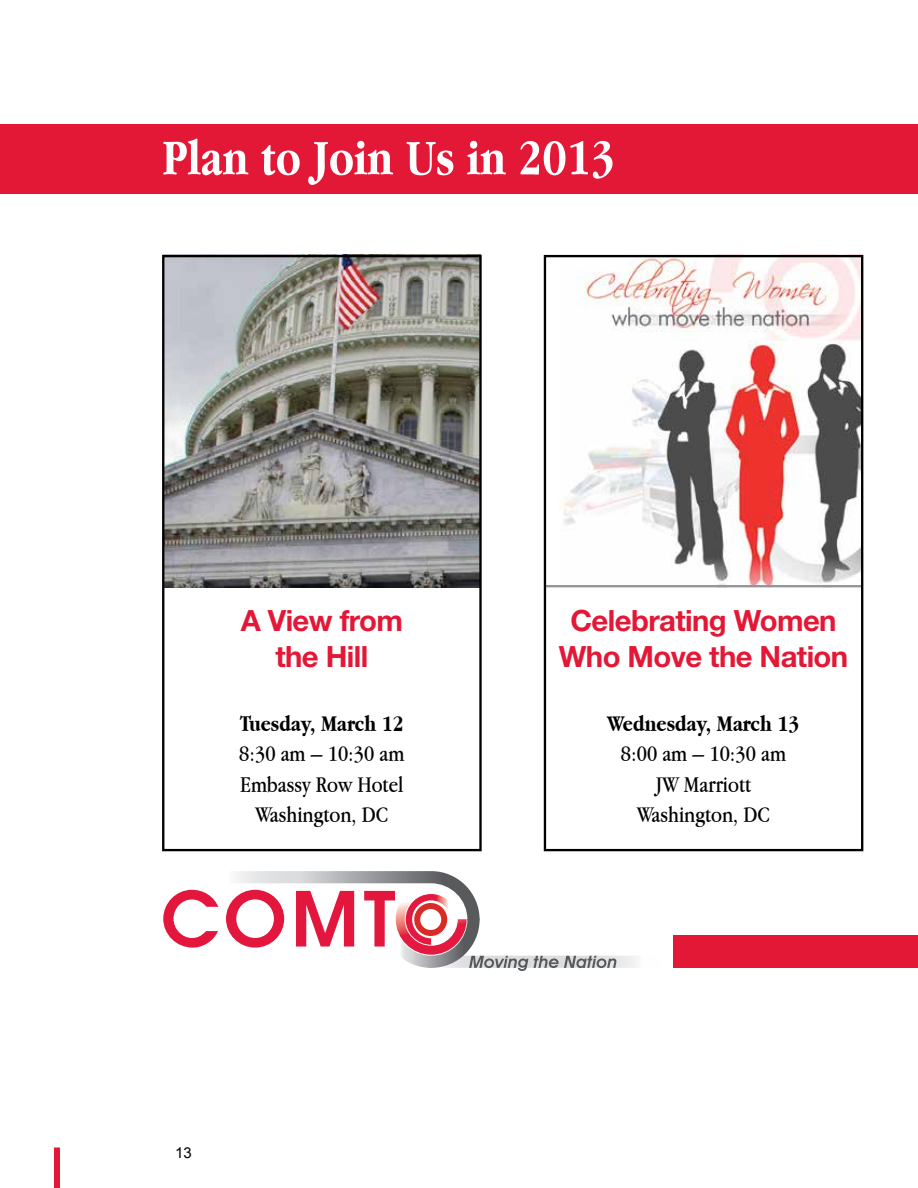
<style>
.page{position:relative;width:918px;height:1188px;background:#fff}
.page>*{position:absolute;margin:0;border:0;box-sizing:border-box;transform-origin:0 0}
.t1{font:700 51.6px "Apple Garamond";color:#fff}
.t2{font:700 29.25px/35.1px "Helvetica Neue LT Std";letter-spacing:-.02em;color:#e31837;text-align:center}
.t3{font:23.4px/30.5px "Apple Garamond";color:#000;text-align:center}
.t4{font:700 23.4px "Apple Garamond";color:#000}
.t5{font:15px "Arial";color:#000}
</style>
<div class="page">
<div style="left:54px;top:1148px;width:6px;height:40px;background:#e31837"></div>
<div style="left:0;top:124px;width:918px;height:70px;background:#e31837"></div>
<div style="left:674px;top:936px;width:244px;height:32px;background:#e31837"></div>
<svg style="left:163px;top:871px;width:473px;height:100px"></svg>
<img style="left:165px;top:258px;width:314px;height:329px">
<div style="left:162px;top:255px;width:320px;height:596px;border:2px solid #000"></div>
<img style="left:559px;top:258px;width:301px;height:327px">
<hr style="left:546px;top:585px;width:316px;height:2px;background:#939598">
<div style="left:544px;top:255px;width:319px;height:596px;border:2px solid #000"></div>
<h1 class="t1" style="left:162px;top:129px;width:455px">Plan to Join Us in 2013</h1>
<p class="t2" style="left:241px;top:603px;width:164px">A View from the Hill</p>
<p class="t4" style="left:240px;top:710px;width:165px">Tuesday, March 12</p>
<p class="t3" style="left:239px;top:738px;width:167px">8:30 am – 10:30 am<br>Embassy Row Hotel<br>Washington, DC</p>
<p class="t5" style="left:175px;top:1143px;width:18px">13</p>
<p class="t2" style="left:559px;top:603px;width:291px">Celebrating Women<br>Who Move the Nation</p>
<p class="t4" style="left:608px;top:710px;width:193px">Wednesday, March 13</p>
<p class="t3" style="left:621px;top:738px;width:167px">8:00 am – 10:30 am<br>JW Marriott<br>Washington, DC</p>
</div>
